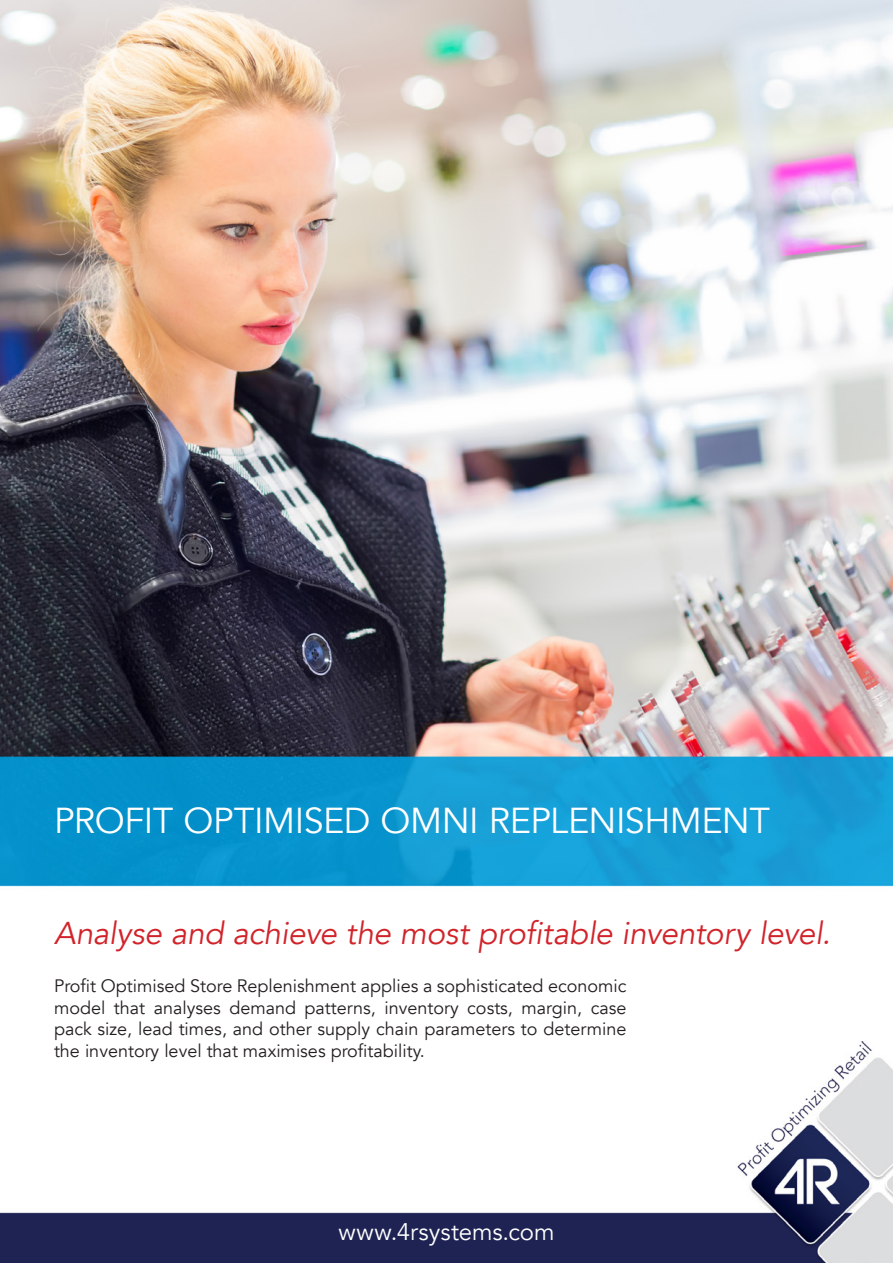
<style>
.page{position:relative;width:893px;height:1263px;background:#fff}
.page>*{position:absolute;margin:0;border:0;box-sizing:border-box;transform-origin:0 0}
.HEADING_1{font:36px "Avenir";letter-spacing:-.015em;color:#fff}
.HEADING_1-2{font:italic 31.5px "Avenir";letter-spacing:-.01em;color:#d1232a}
.BODY_TEXT{font:24px "Avenir";color:#fff}
.BODY_TEXT-2{font:18px/21.6px "Avenir";color:#231f20;text-align:justify}
</style>
<div class="page">
<img style="left:0;top:0;width:893px;height:1263px">
<p class="HEADING_1" style="left:54px;top:799px;width:718px">PROFIT OPTIMISED OMNI REPLENISHMENT</p>
<p class="HEADING_1-2" style="left:54px;top:914px;width:778px">Analyse and achieve the most profitable inventory level.</p>
<p class="BODY_TEXT-2" style="left:54px;top:975px;width:574px">Profit Optimised Store Replenishment applies a sophisticated economic model that analyses demand patterns, inventory costs, margin, case pack size, lead times, and other supply chain parameters to determine the inventory level that maximises profitability.</p>
<p class="BODY_TEXT" style="left:338px;top:1218px;width:218px">www.4rsystems.com</p>
</div>
